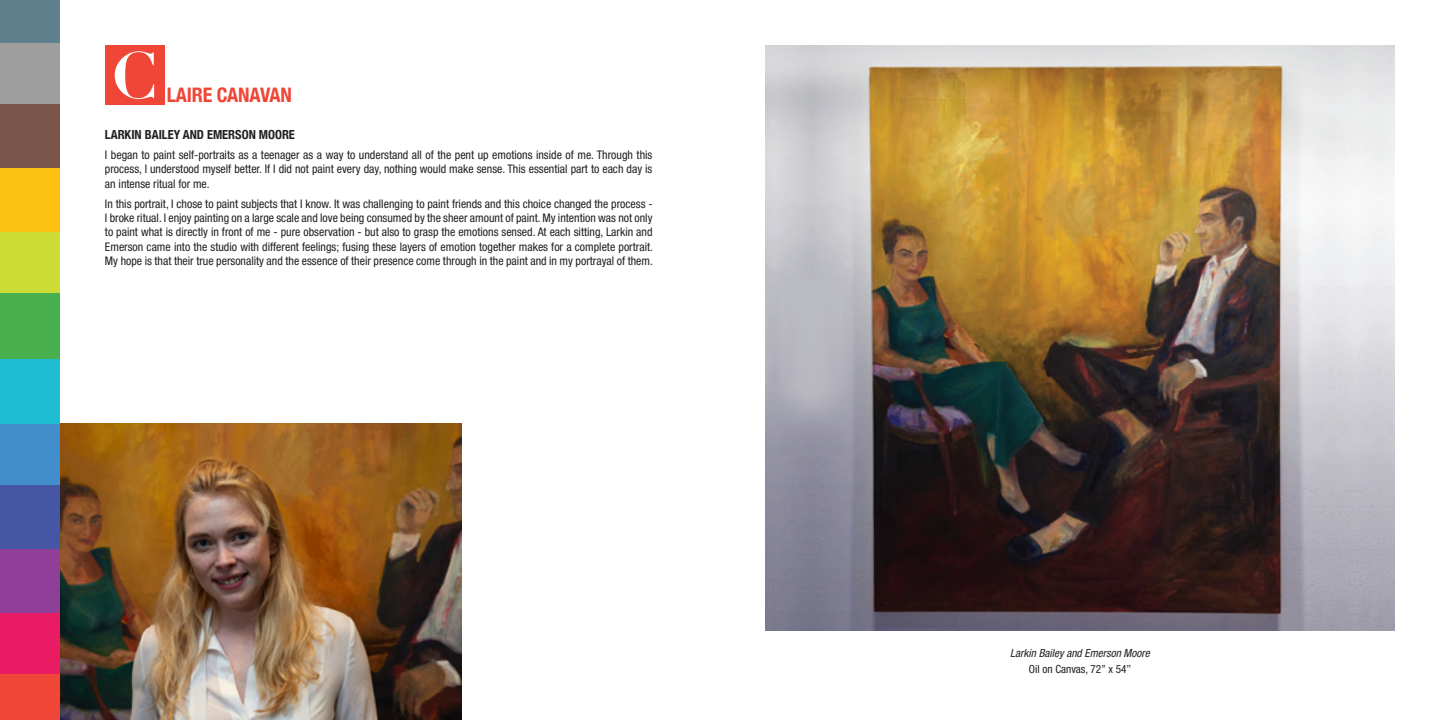
<style>
.page{position:relative;width:1440px;height:720px;background:#fff}
.page>*{position:absolute;margin:0;border:0;box-sizing:border-box;transform-origin:0 0}
.t1{font:700 64.38px "Didot";color:#fff}
.t2{font:700 condensed 20px "Helvetica Neue";letter-spacing:-.01em;color:#ef4637}
.t3{font:700 condensed 12.5px "Helvetica Neue";color:#231f20}
.t4{font:condensed 11.88px/14.4px "Helvetica Neue";color:#231f20;text-align:justify}
.t5{font:italic condensed 11.25px "Helvetica Neue";color:#231f20}
.t6{font:condensed 11.25px "Helvetica Neue";color:#231f20}
</style>
<div class="page">
<img style="left:59px;top:424px;width:402px;height:296px">
<img style="left:765px;top:46px;width:630px;height:585px">
<div style="left:0;top:549px;width:59px;height:64px;background:#8f3f97"></div>
<div style="left:0;top:484px;width:59px;height:65px;background:#4556a4"></div>
<div style="left:0;top:293px;width:59px;height:66px;background:#48b04f"></div>
<div style="left:0;top:104px;width:59px;height:64px;background:#795649"></div>
<div style="left:0;top:43px;width:59px;height:61px;background:#9e9e9e"></div>
<div style="left:0;top:0;width:59px;height:43px;background:#607f8c"></div>
<div style="left:0;top:168px;width:59px;height:64px;background:#fdc113"></div>
<div style="left:0;top:232px;width:59px;height:61px;background:#cddc36"></div>
<div style="left:0;top:424px;width:59px;height:60px;background:#428ecc"></div>
<div style="left:0;top:359px;width:59px;height:65px;background:#1ebdd4"></div>
<div style="left:0;top:674px;width:59px;height:46px;background:#ef4637"></div>
<div style="left:105px;top:46px;width:59px;height:59px;background:#ef4637"></div>
<div style="left:0;top:613px;width:59px;height:61px;background:#e91c63"></div>
<p class="t1" style="left:111px;top:35px;width:48px">C</p>
<p class="t2" style="left:167px;top:78px;width:126px">LAIRE CANAVAN</p>
<p class="t3" style="left:105px;top:124px;width:192px">LARKIN BAILEY AND EMERSON MOORE</p>
<p class="t4" style="left:105px;top:148px;width:549px">I began to paint self-portraits as a teenager as a way to understand all of the pent up emotions inside of me. Through this process, I understood myself better. If I did not paint every day, nothing would make sense. This essential part to each day is an intense ritual for me.</p>
<p class="t4" style="left:105px;top:196px;width:550px">In this portrait, I chose to paint subjects that I know. It was challenging to paint friends and this choice changed the process - I broke ritual. I enjoy painting on a large scale and love being consumed by the sheer amount of paint. My intention was not only to paint what is directly in front of me - pure observation - but also to grasp the emotions sensed. At each sitting, Larkin and Emerson came into the studio with different feelings; fusing these layers of emotion together makes for a complete portrait.<br>My hope is that their true personality and the essence of their presence come through in the paint and in my portrayal of them.</p>
<p class="t5" style="left:1010px;top:646px;width:141px">Larkin Bailey and Emerson Moore</p>
<p class="t6" style="left:1029px;top:663px;width:104px">Oil on Canvas, 72’’ x 54’’</p>
</div>
